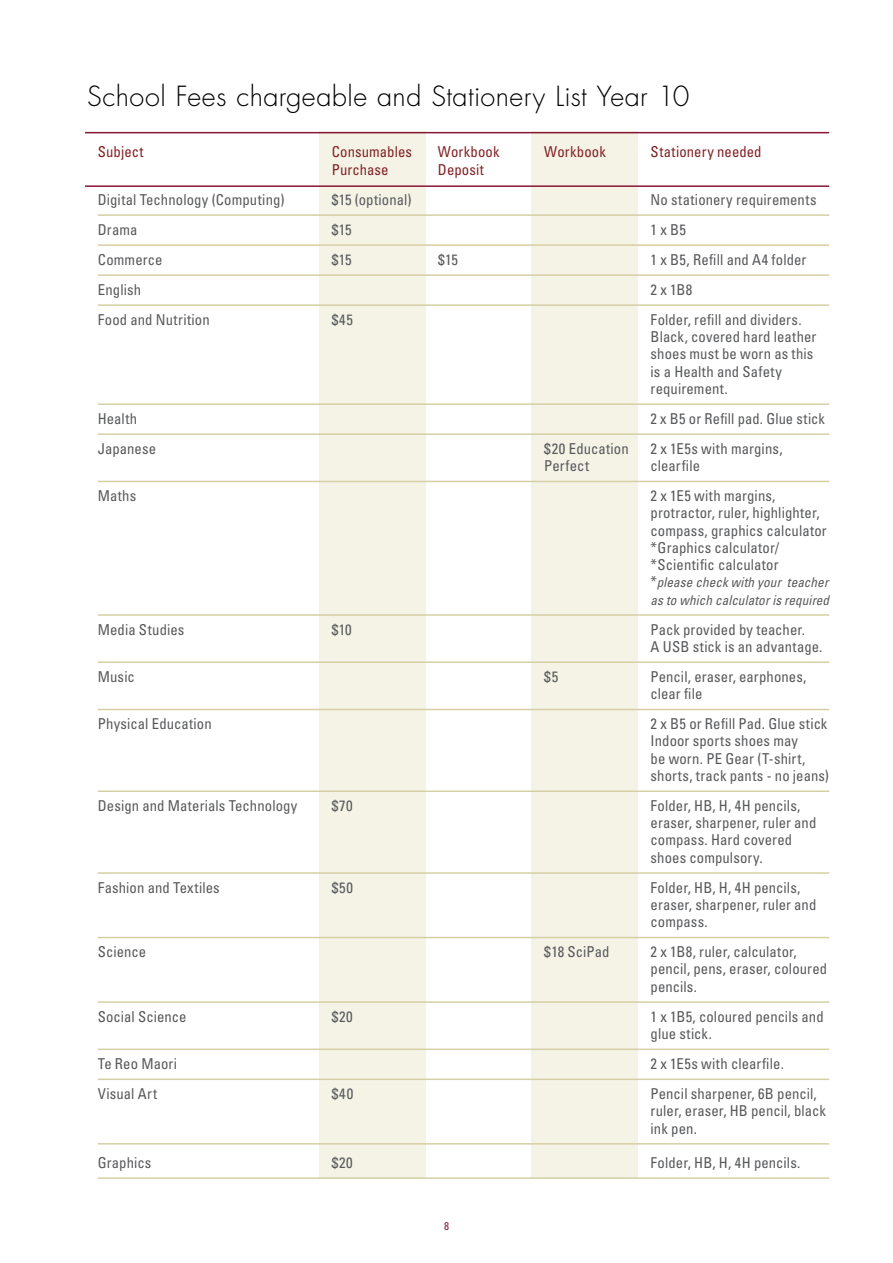
<style>
.page{position:relative;width:893px;height:1263px;background:#fff}
.page>*{position:absolute;margin:0;border:0;box-sizing:border-box;transform-origin:0 0}
.t1{font:300 27px "Futura";letter-spacing:.015em;color:#000}
.t2{font:condensed 15px/17.2px "Univers";letter-spacing:.005em;color:#58595b}
.t3{font:condensed 15px "Univers";letter-spacing:.01em;color:#822125}
.t4{font:italic condensed 13.5px/17.2px "Univers";letter-spacing:.005em;color:#58595b}
.t5{font:condensed 11.25px "Univers";color:#891635}
.s1{font-style:normal;font-size:15px}
</style>
<div class="page">
<div style="left:319px;top:132px;width:106px;height:1046px;background:#f4f3e6"></div>
<div style="left:531px;top:132px;width:107px;height:1046px;background:#f4f3e6"></div>
<hr style="left:85px;top:132px;width:744px;height:1px;background:#891635">
<hr style="left:85px;top:185px;width:744px;height:2px;background:#891635">
<hr style="left:98px;top:214px;width:731px;height:2px;background:#d5cfa3">
<hr style="left:98px;top:244px;width:731px;height:2px;background:#d5cfa3">
<hr style="left:98px;top:274px;width:731px;height:2px;background:#d5cfa3">
<hr style="left:98px;top:304px;width:731px;height:2px;background:#d5cfa3">
<hr style="left:98px;top:403px;width:731px;height:2px;background:#d5cfa3">
<hr style="left:98px;top:433px;width:731px;height:2px;background:#d5cfa3">
<hr style="left:98px;top:481px;width:731px;height:1px;background:#d5cfa3">
<hr style="left:98px;top:614px;width:731px;height:2px;background:#d5cfa3">
<hr style="left:98px;top:661px;width:731px;height:2px;background:#d5cfa3">
<hr style="left:98px;top:709px;width:731px;height:1px;background:#d5cfa3">
<hr style="left:98px;top:790px;width:731px;height:2px;background:#d5cfa3">
<hr style="left:98px;top:872px;width:731px;height:2px;background:#d5cfa3">
<hr style="left:98px;top:937px;width:731px;height:1px;background:#d5cfa3">
<hr style="left:98px;top:1001px;width:731px;height:2px;background:#d5cfa3">
<hr style="left:98px;top:1048px;width:731px;height:2px;background:#d5cfa3">
<hr style="left:98px;top:1078px;width:731px;height:2px;background:#d5cfa3">
<hr style="left:98px;top:1143px;width:731px;height:1px;background:#d5cfa3">
<hr style="left:98px;top:1177px;width:731px;height:2px;background:#d5cfa3">
<h1 class="t1" style="left:87px;top:79px;width:604px">School Fees chargeable and Stationery List Year 10</h1>
<p class="t3" style="left:98px;top:142px;width:47px">Subject</p>
<p class="t3" style="left:332px;top:142px;width:82px">Consumables</p>
<p class="t3" style="left:438px;top:142px;width:63px">Workbook</p>
<p class="t3" style="left:544px;top:142px;width:63px">Workbook</p>
<p class="t3" style="left:651px;top:142px;width:113px">Stationery needed</p>
<p class="t3" style="left:332px;top:160px;width:58px">Purchase</p>
<p class="t3" style="left:438px;top:160px;width:48px">Deposit</p>
<p class="t2" style="left:98px;top:190px;width:188px">Digital Technology (Computing)</p>
<p class="t2" style="left:332px;top:190px;width:81px">$15 (optional)</p>
<p class="t2" style="left:651px;top:190px;width:167px">No stationery requirements</p>
<p class="t2" style="left:98px;top:220px;width:41px">Drama</p>
<p class="t2" style="left:332px;top:220px;width:21px">$15</p>
<p class="t2" style="left:651px;top:220px;width:37px">1 x B5</p>
<p class="t2" style="left:98px;top:250px;width:66px">Commerce</p>
<p class="t2" style="left:332px;top:250px;width:21px">$15</p>
<p class="t2" style="left:438px;top:250px;width:21px">$15</p>
<p class="t2" style="left:651px;top:250px;width:157px">1 x B5, Refill and A4 folder</p>
<p class="t2" style="left:98px;top:280px;width:45px">English</p>
<p class="t2" style="left:651px;top:280px;width:43px">2 x 1B8</p>
<p class="t2" style="left:98px;top:310px;width:113px">Food and Nutrition</p>
<p class="t2" style="left:332px;top:310px;width:23px">$45</p>
<p class="t2" style="left:651px;top:310px;width:167px">Folder, refill and dividers.<br>Black, covered hard leather shoes must be worn as this is a Health and Safety requirement.</p>
<p class="t2" style="left:98px;top:409px;width:41px">Health</p>
<p class="t2" style="left:651px;top:409px;width:176px">2 x B5 or Refill pad. Glue stick</p>
<p class="t2" style="left:98px;top:439px;width:60px">Japanese</p>
<p class="t2" style="left:544px;top:439px;width:86px">$20 Education</p>
<p class="t2" style="left:651px;top:439px;width:133px">2 x 1E5s with margins,</p>
<p class="t2" style="left:544px;top:457px;width:46px">Perfect</p>
<p class="t2" style="left:651px;top:457px;width:51px">clearfile</p>
<p class="t2" style="left:98px;top:487px;width:40px">Maths</p>
<p class="t2" style="left:651px;top:487px;width:178px">2 x 1E5 with margins, protractor, ruler, highlighter, compass, graphics calculator *Graphics calculator/ *Scientific calculator</p>
<p class="t4" style="left:651px;top:574px;width:180px"><span class="s1">*</span>please check with your teacher as to which calculator is required</p>
<p class="t2" style="left:98px;top:620px;width:88px">Media Studies</p>
<p class="t2" style="left:332px;top:620px;width:22px">$10</p>
<p class="t2" style="left:651px;top:620px;width:173px">Pack provided by teacher.<br>A USB stick is an advantage.</p>
<p class="t2" style="left:98px;top:667px;width:39px">Music</p>
<p class="t2" style="left:544px;top:667px;width:15px">$5</p>
<p class="t2" style="left:651px;top:667px;width:157px">Pencil, eraser, earphones, clear file</p>
<p class="t2" style="left:98px;top:715px;width:116px">Physical Education</p>
<p class="t2" style="left:651px;top:715px;width:180px">2 x B5 or Refill Pad. Glue stick<br>Indoor sports shoes may<br>be worn. PE Gear (T-shirt, shorts, track pants - no jeans)</p>
<p class="t2" style="left:98px;top:796px;width:201px">Design and Materials Technology</p>
<p class="t2" style="left:332px;top:796px;width:22px">$70</p>
<p class="t2" style="left:651px;top:796px;width:167px">Folder, HB, H, 4H pencils, eraser, sharpener, ruler and compass. Hard covered shoes compulsory.</p>
<p class="t2" style="left:98px;top:878px;width:123px">Fashion and Textiles</p>
<p class="t2" style="left:332px;top:878px;width:23px">$50</p>
<p class="t2" style="left:651px;top:878px;width:167px">Folder, HB, H, 4H pencils, eraser, sharpener, ruler and compass.</p>
<p class="t2" style="left:98px;top:943px;width:50px">Science</p>
<p class="t2" style="left:544px;top:943px;width:67px">$18 SciPad</p>
<p class="t2" style="left:651px;top:943px;width:178px">2 x 1B8, ruler, calculator, pencil, pens, eraser, coloured pencils.</p>
<p class="t2" style="left:98px;top:1007px;width:90px">Social Science</p>
<p class="t2" style="left:332px;top:1007px;width:23px">$20</p>
<p class="t2" style="left:651px;top:1007px;width:175px">1 x 1B5, coloured pencils and glue stick.</p>
<p class="t2" style="left:98px;top:1055px;width:81px">Te Reo Maori</p>
<p class="t2" style="left:651px;top:1055px;width:135px">2 x 1E5s with clearfile.</p>
<p class="t2" style="left:98px;top:1085px;width:61px">Visual Art</p>
<p class="t2" style="left:332px;top:1085px;width:23px">$40</p>
<p class="t2" style="left:651px;top:1085px;width:177px">Pencil sharpener, 6B pencil, ruler, eraser, HB pencil, black ink pen.</p>
<p class="t2" style="left:98px;top:1153px;width:55px">Graphics</p>
<p class="t2" style="left:332px;top:1153px;width:23px">$20</p>
<p class="t2" style="left:651px;top:1153px;width:151px">Folder, HB, H, 4H pencils.</p>
<p class="t5" style="left:444px;top:1218px;width:6px">8</p>
</div>
